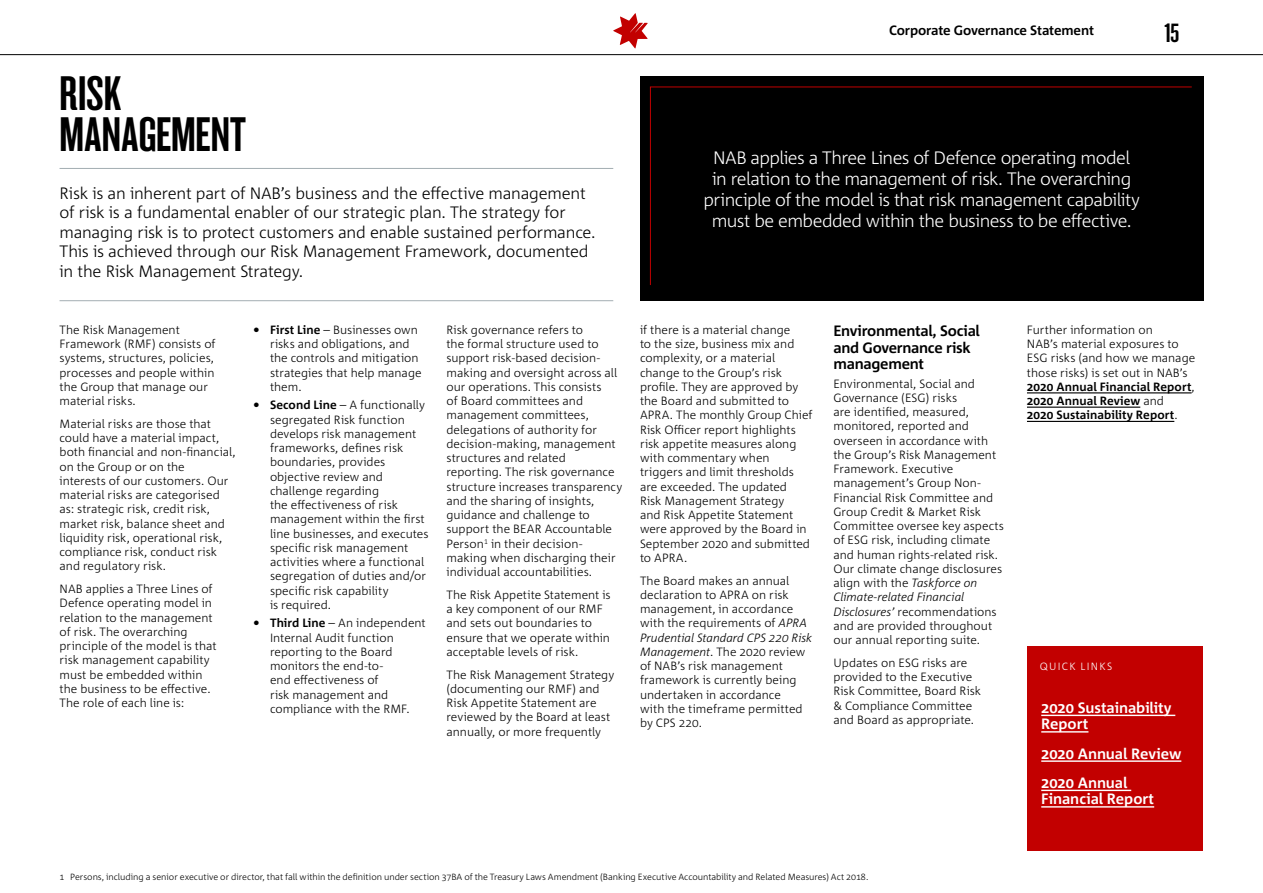
<style>
.page{position:relative;width:1263px;height:893px;background:#fff}
.page>*{position:absolute;margin:0;border:0;box-sizing:border-box;transform-origin:0 0}
._1_0_Page_Title{font:45px/40.5px "NAB Impact";color:#000}
.t1{font:24.45px "NAB Impact";color:#000}
.Pull_Out_Centred{font:300 18px/21px "Corpid C1";letter-spacing:-.035em;color:#fff;text-align:center}
._1_1_Introduction_Bl{font:300 16.5px/19.5px "Corpid C1";letter-spacing:-.015em;color:#000}
._3_0_Body_Light{font:700 15px/16.5px "Corpid C1";letter-spacing:-.005em;color:#fff}
.Subhead_A{font:700 15px/16.5px "Corpid C1";letter-spacing:-.02em;color:#000}
.t2{font:700 13.5px "Corpid C1";letter-spacing:-.01em;color:#000}
._3_0_Body_Light-2{font:300 12px/14.2px "Corpid C1";color:#000}
.Quick_Link{font:300 10.5px "Corpid C1";letter-spacing:.125em;color:#fff}
.Footnote{font:300 9px "Corpid C1";letter-spacing:-.005em;color:#000}
.s1{font-weight:700}
.s2{font-family:"Corpid";font-style:italic}
</style>
<div class="page">
<hr style="left:60px;top:168px;width:553px;height:1px;background:#a3adb2">
<hr style="left:60px;top:300px;width:553px;height:1px;background:#a3adb2">
<hr style="left:1027px;top:392px;width:164px;height:1px;background:#000">
<hr style="left:1027px;top:407px;width:113px;height:1px;background:#000">
<hr style="left:1027px;top:421px;width:147px;height:1px;background:#000">
<div style="left:640px;top:77px;width:563px;height:224px;background:#000"></div>
<svg style="left:650px;top:87px;width:542px;height:198px"></svg>
<div style="left:1027px;top:646px;width:176px;height:204px;background:#c20000"></div>
<hr style="left:1041px;top:715px;width:134px;height:1px;background:#fff">
<hr style="left:1041px;top:731px;width:47px;height:2px;background:#fff">
<hr style="left:1041px;top:760px;width:140px;height:2px;background:#fff">
<hr style="left:1041px;top:790px;width:90px;height:1px;background:#fff">
<hr style="left:1041px;top:806px;width:113px;height:2px;background:#fff">
<svg style="left:613px;top:13px;width:35px;height:35px"></svg>
<hr style="left:0;top:54px;width:1263px;height:1px;background:#000">
<p class="_1_0_Page_Title" style="left:60px;top:77px;width:188px">RISK<br>MANAGEMENT</p>
<p class="_1_1_Introduction_Bl" style="left:60px;top:183px;width:538px">Risk is an inherent part of NAB’s business and the effective management of risk is a fundamental enabler of our strategic plan. The strategy for managing risk is to protect customers and enable sustained performance.<br>This is achieved through our Risk Management Framework, documented in the Risk Management Strategy.</p>
<p class="_3_0_Body_Light-2" style="left:60px;top:322px;width:158px">The Risk Management<br>Framework (RMF) consists of systems, structures, policies, processes and people within the Group that manage our material risks.</p>
<p class="_3_0_Body_Light-2" style="left:60px;top:416px;width:178px">Material risks are those that could have a material impact, both financial and non-financial, on the Group or on the<br>interests of our customers. Our material risks are categorised as: strategic risk, credit risk, market risk, balance sheet and liquidity risk, operational risk, compliance risk, conduct risk and regulatory risk.</p>
<p class="_3_0_Body_Light-2" style="left:60px;top:581px;width:159px">NAB applies a Three Lines of<br>Defence operating model in relation to the management of risk. The overarching principle of the model is that risk management capability must be embedded within the business to be effective.<br>The role of each line is:</p>
<p class="_3_0_Body_Light-2" style="left:270px;top:322px;width:153px;text-indent:-17px"><span class="s1">• First Line</span> – Businesses own risks and obligations, and the controls and mitigation strategies that help manage them.</p>
<p class="_3_0_Body_Light-2" style="left:270px;top:398px;width:160px;text-indent:-17px"><span class="s1">• Second Line</span> – A functionally segregated Risk function develops risk management frameworks, defines risk boundaries, provides objective review and challenge regarding<br>the effectiveness of risk management within the first line businesses, and executes specific risk management activities where a functional segregation of duties and/or specific risk capability<br>is required.</p>
<p class="_3_0_Body_Light-2" style="left:270px;top:616px;width:157px;text-indent:-17px"><span class="s1">• Third Line</span> – An independent<br>Internal Audit function reporting to the Board monitors the end-to-<br>end effectiveness of<br>risk management and compliance with the RMF.</p>
<p class="_3_0_Body_Light-2" style="left:446px;top:322px;width:177px">Risk governance refers to<br>the formal structure used to support risk-based decision&shy;making and oversight across all our operations. This consists<br>of Board committees and management committees, delegations of authority for decision-making, management structures and related reporting. The risk governance structure increases transparency and the sharing of insights, guidance and challenge to support the BEAR Accountable<br>Person<sup>1</sup> in their decision&shy;making when discharging their individual accountabilities.</p>
<p class="_3_0_Body_Light-2" style="left:446px;top:587px;width:166px">The Risk Appetite Statement is a key component of our RMF and sets out boundaries to ensure that we operate within acceptable levels of risk.</p>
<p class="_3_0_Body_Light-2" style="left:446px;top:667px;width:169px">The Risk Management Strategy (documenting our RMF) and<br>Risk Appetite Statement are reviewed by the Board at least annually, or more frequently</p>
<p class="t2" style="left:889px;top:22px;width:206px">Corporate Governance Statement</p>
<h2 class="t1" style="left:1164px;top:23px;width:16px">15</h2>
<p class="Pull_Out_Centred" style="left:703px;top:147px;width:438px">NAB applies a Three Lines of Defence operating model<br>in relation to the management of risk. The overarching principle of the model is that risk management capability must be embedded within the business to be effective.</p>
<p class="_3_0_Body_Light-2" style="left:640px;top:322px;width:174px">if there is a material change<br>to the size, business mix and complexity, or a material change to the Group’s risk profile. They are approved by the Board and submitted to<br>APRA. The monthly Group Chief<br>Risk Officer report highlights risk appetite measures along with commentary when triggers and limit thresholds are exceeded. The updated<br>Risk Management Strategy<br>and Risk Appetite Statement were approved by the Board in<br>September 2020 and submitted to APRA.</p>
<p class="_3_0_Body_Light-2" style="left:640px;top:573px;width:174px">The Board makes an annual declaration to APRA on risk management, in accordance with the requirements of <span class="s2">APRA<br>Prudential Standard CPS 220 Risk<br>Management</span>. The 2020 review of NAB’s risk management framework is currently being undertaken in accordance<br>with the timeframe permitted by CPS 220.</p>
<p class="Subhead_A" style="left:833px;top:322px;width:148px">Environmental, Social and Governance risk management</p>
<p class="_3_0_Body_Light-2" style="left:833px;top:376px;width:172px">Environmental, Social and<br>Governance (ESG) risks<br>are identified, measured, monitored, reported and overseen in accordance with the Group’s Risk Management<br>Framework. Executive management’s Group Non-<br>Financial Risk Committee and<br>Group Credit &amp; Market Risk<br>Committee oversee key aspects of ESG risk, including climate and human rights-related risk.<br>Our climate change disclosures align with the <span class="s2">Taskforce on<br>Climate-related Financial<br>Disclosures’</span> recommendations and are provided throughout our annual reporting suite.</p>
<p class="_3_0_Body_Light-2" style="left:833px;top:655px;width:149px">Updates on ESG risks are provided to the Executive<br>Risk Committee, Board Risk &amp; Compliance Committee and Board as appropriate.</p>
<p class="_3_0_Body_Light-2" style="left:1027px;top:322px;width:170px">Further information on<br>NAB’s material exposures to<br>ESG risks (and how we manage those risks) is set out in NAB’s<br><span class="s1">2020 Annual Financial Report</span>,<br><span class="s1">2020 Annual Review</span> and<br><span class="s1">2020 Sustainability Report</span>.</p>
<p class="Quick_Link" style="left:1040px;top:660px;width:74px">QUICK LINKS</p>
<p class="_3_0_Body_Light" style="left:1041px;top:699px;width:132px">2020 Sustainability<br>Report</p>
<p class="_3_0_Body_Light" style="left:1041px;top:745px;width:142px">2020 Annual Review</p>
<p class="_3_0_Body_Light" style="left:1041px;top:774px;width:114px">2020 Annual<br>Financial Report</p>
<p class="Footnote" style="left:60px;top:871px;width:810px">1 Persons, including a senior executive or director, that fall within the definition under section 37BA of the Treasury Laws Amendment (Banking Executive Accountability and Related Measures) Act 2018.</p>
</div>
